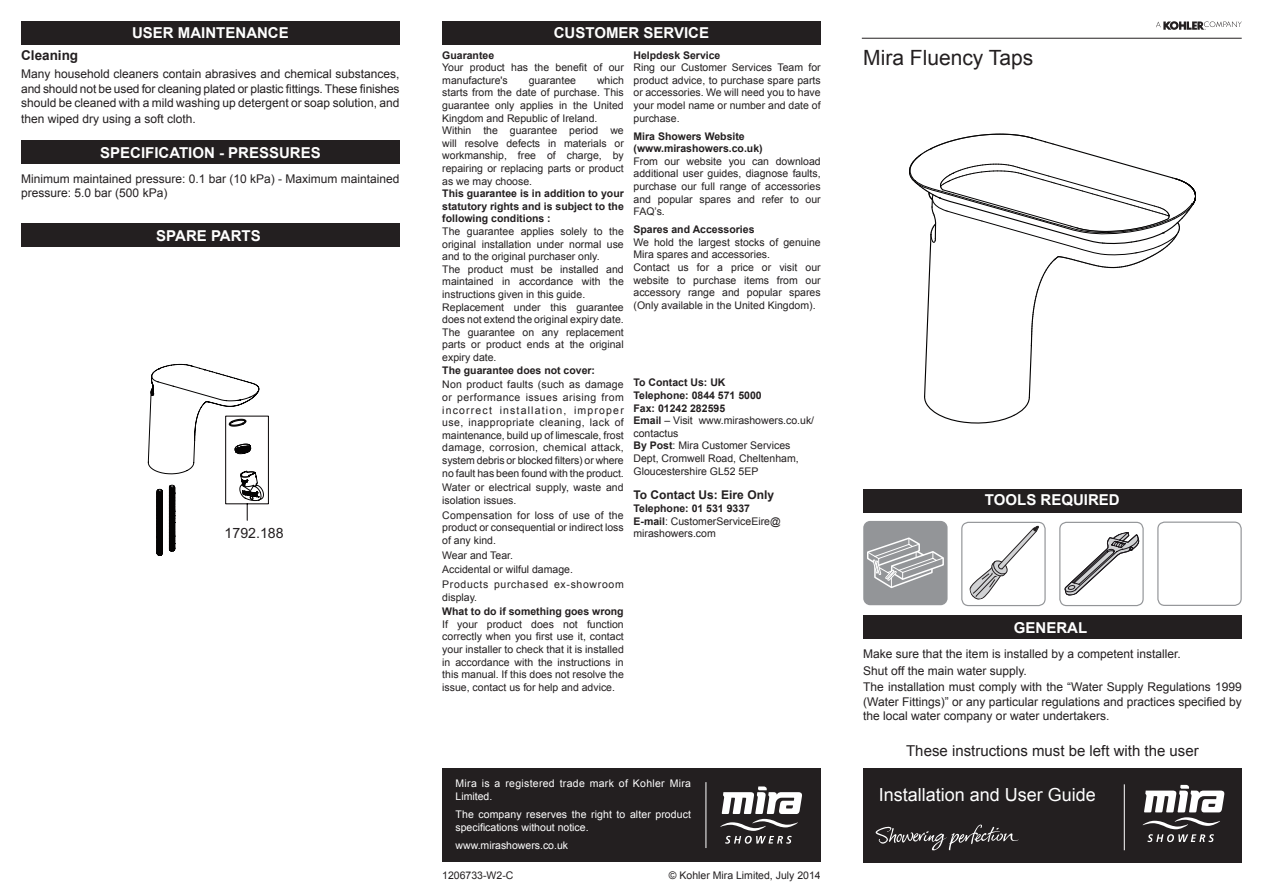
<style>
.page{position:relative;width:1263px;height:893px;background:#fff}
.page>*{position:absolute;margin:0;border:0;box-sizing:border-box;transform-origin:0 0}
.Title_2{font:21px "Arial";color:#231f20}
.Title_2-2{font:18px "Arial";color:#fff}
.Heading_1{font:700 15px "Arial";color:#fff}
.t1{font:15px "Arial";color:#231f20}
.t2{font:14.25px "Arial";color:#231f20}
.Heading_2{font:700 13.5px "Arial";color:#231f20}
.Body_Justify{font:12px/14.4px "Arial";color:#231f20;text-align:justify}
.Back_Page_Text{font:700 12px "Arial";color:#231f20}
.Body_Justify-2{font:10.5px/12.6px "Arial";color:#231f20;text-align:justify}
._1_2_3{font:700 10.5px/12.6px "Arial";color:#231f20;text-align:justify}
.Guarantee{font:10.5px/13.5px "Arial";letter-spacing:.01em;color:#fff}
.Guarantee-2{font:10.5px/13.5px "Arial";letter-spacing:.03em;color:#fff}
.Back_Page_Text-2{font:10.5px/12px "Arial";color:#231f20}
.Body_Justify-3{font:10.5px/12.6px "Arial";letter-spacing:.065em;color:#231f20}
.Back_Page_Text-3{font:700 10.5px "Arial";color:#231f20}
.s1{font-weight:700}
</style>
<div class="page">
<hr style="left:862px;top:38px;width:380px;height:1px;background:#231f20">
<svg style="left:1156px;top:21px;width:86px;height:9px"></svg>
<svg style="left:863px;top:768px;width:379px;height:95px;background:#302d2e"></svg>
<hr style="left:1124px;top:784px;width:1px;height:66px;background:#fff">
<div style="left:21px;top:21px;width:379px;height:23px;background:#231f20"></div>
<div style="left:21px;top:141px;width:379px;height:23px;background:#231f20"></div>
<div style="left:442px;top:768px;width:379px;height:94px;background:#231f20"></div>
<hr style="left:705px;top:782px;width:1px;height:66px;background:#fff">
<div style="left:21px;top:224px;width:379px;height:23px;background:#231f20"></div>
<div style="left:863px;top:489px;width:378px;height:23px;background:#231f20"></div>
<div style="left:863px;top:615px;width:379px;height:24px;background:#231f20"></div>
<svg style="left:909px;top:134px;width:287px;height:289px"></svg>
<svg style="left:148px;top:364px;width:121px;height:191px"></svg>
<div style="left:442px;top:21px;width:379px;height:23px;background:#231f20"></div>
<svg style="left:970px;top:526px;width:69px;height:73px"></svg>
<div style="left:863px;top:521px;width:84px;height:84px;background:#939598;border-radius:7px"></div>
<svg style="left:867px;top:537px;width:77px;height:51px"></svg>
<div style="left:961px;top:522px;width:85px;height:84px;border:1px solid #939598;border-radius:7px"></div>
<div style="left:1157px;top:522px;width:85px;height:84px;border:1px solid #939598;border-radius:7px"></div>
<div style="left:1059px;top:522px;width:85px;height:84px;border:1px solid #939598;border-radius:7px"></div>
<svg style="left:1064px;top:532px;width:76px;height:64px"></svg>
<p class="Heading_1" style="left:132px;top:23px;width:158px">USER MAINTENANCE</p>
<p class="Heading_2" style="left:21px;top:46px;width:59px">Cleaning</p>
<p class="Body_Justify" style="left:21px;top:67px;width:380px">Many household cleaners contain abrasives and chemical substances, and should not be used for cleaning plated or plastic fittings. These finishes should be cleaned with a mild washing up detergent or soap solution, and</p>
<p class="Body_Justify" style="left:21px;top:112px;width:176px">then wiped dry using a soft cloth.</p>
<p class="Heading_1" style="left:100px;top:143px;width:222px">SPECIFICATION - PRESSURES</p>
<p class="Body_Justify" style="left:21px;top:171px;width:380px">Minimum maintained pressure: 0.1 bar (10 kPa) - Maximum maintained pressure: 5.0 bar (500 kPa)</p>
<p class="Heading_1" style="left:156px;top:226px;width:106px">SPARE PARTS</p>
<p class="t2" style="left:225px;top:524px;width:61px">1792.188</p>
<p class="Heading_1" style="left:554px;top:23px;width:157px">CUSTOMER SERVICE</p>
<p class="_1_2_3" style="left:442px;top:49px;width:53px">Guarantee</p>
<p class="Body_Justify-2" style="left:442px;top:61px;width:183px">Your product has the benefit of our manufacture's</p>
<p class="Body_Justify-2" style="left:442px;top:74px;width:183px;text-indent:155px">which starts from the date of purchase. This guarantee only applies in the United Kingdom and Republic of Ireland.</p>
<p class="Body_Justify-2" style="left:442px;top:124px;width:183px">Within the guarantee period we will resolve defects in materials or workmanship, free of charge, by repairing or replacing parts or product as we may choose.</p>
<p class="_1_2_3" style="left:442px;top:188px;width:183px">This guarantee is in addition to your statutory rights and is subject to the following conditions :</p>
<p class="Body_Justify-2" style="left:442px;top:225px;width:183px">The guarantee applies solely to the original installation under normal use and to the original purchaser only.</p>
<p class="Body_Justify-2" style="left:442px;top:263px;width:183px">The product must be installed and maintained in accordance with the instructions given in this guide.</p>
<p class="Body_Justify-2" style="left:442px;top:301px;width:183px">Replacement under this guarantee does not extend the original expiry date.<br>The guarantee on any replacement parts or product ends at the original expiry date.</p>
<p class="_1_2_3" style="left:442px;top:364px;width:154px">The guarantee does not cover:</p>
<p class="Body_Justify-2" style="left:442px;top:378px;width:183px">Non product faults (such as damage or performance issues arising from incorrect installation, improper use, inappropriate cleaning, lack of maintenance, build up of limescale, frost damage, corrosion, chemical attack, system debris or blocked filters) or where no fault has been found with the product.</p>
<p class="Body_Justify-2" style="left:442px;top:481px;width:183px">Water or electrical supply, waste and isolation issues.</p>
<p class="Body_Justify-2" style="left:442px;top:509px;width:183px">Compensation for loss of use of the product or consequential or indirect loss of any kind.</p>
<p class="Body_Justify-2" style="left:442px;top:549px;width:72px">Wear and Tear.</p>
<p class="Body_Justify-2" style="left:442px;top:563px;width:132px">Accidental or wilful damage.</p>
<p class="Body_Justify-3" style="left:442px;top:578px;width:183px">Products purchased ex-showroom display.</p>
<p class="_1_2_3" style="left:442px;top:605px;width:183px">What to do if something goes wrong</p>
<p class="Body_Justify-2" style="left:442px;top:618px;width:183px">If your product does not function correctly when you first use it, contact your installer to check that it is installed in accordance with the instructions in this manual. If this does not resolve the issue, contact us for help and advice.</p>
<p class="Body_Justify-2" style="left:529px;top:74px;width:49px">guarantee</p>
<p class="_1_2_3" style="left:633px;top:49px;width:88px">Helpdesk Service</p>
<p class="Body_Justify-2" style="left:633px;top:61px;width:189px">Ring our Customer Services Team for product advice, to purchase spare parts or accessories. We will need you to have your model name or number and date of purchase.</p>
<p class="_1_2_3" style="left:633px;top:130px;width:113px">Mira Showers Website</p>
<p class="_1_2_3" style="left:633px;top:143px;width:131px">(www.mirashowers.co.uk)</p>
<p class="Body_Justify-2" style="left:633px;top:155px;width:189px">From our website you can download additional user guides, diagnose faults, purchase our full range of accessories and popular spares and refer to our FAQ’s.</p>
<p class="_1_2_3" style="left:633px;top:224px;width:123px">Spares and Accessories</p>
<p class="Body_Justify-2" style="left:633px;top:236px;width:189px">We hold the largest stocks of genuine<br>Mira spares and accessories.</p>
<p class="Body_Justify-2" style="left:633px;top:261px;width:189px">Contact us for a price or visit our website to purchase items from our accessory range and popular spares (Only available in the United Kingdom).</p>
<p class="_1_2_3" style="left:633px;top:377px;width:93px">To Contact Us: UK</p>
<p class="_1_2_3" style="left:633px;top:389px;width:130px">Telephone: 0844 571 5000</p>
<p class="_1_2_3" style="left:633px;top:402px;width:93px">Fax: 01242 282595</p>
<p class="Body_Justify-2" style="left:633px;top:414px;width:182px"><span class="s1">Email</span> – Visit www.mirashowers.co.uk/ contactus</p>
<p class="Body_Justify-2" style="left:633px;top:439px;width:167px;text-align:left"><span class="s1">By Post</span>: Mira Customer Services<br>Dept, Cromwell Road, Cheltenham,<br>Gloucestershire GL52 5EP</p>
<p class="Back_Page_Text" style="left:633px;top:487px;width:142px">To Contact Us: Eire Only</p>
<p class="Back_Page_Text-3" style="left:633px;top:501px;width:118px">Telephone: 01 531 9337</p>
<p class="Back_Page_Text-2" style="left:633px;top:515px;width:149px"><span class="s1">E-mail</span>: CustomerServiceEire@ mirashowers.com</p>
<p class="Guarantee-2" style="left:455px;top:776px;width:237px">Mira is a registered trade mark of Kohler Mira<br>Limited.</p>
<p class="Guarantee" style="left:455px;top:807px;width:237px">The company reserves the right to alter product specifications without notice.</p>
<p class="Guarantee" style="left:455px;top:839px;width:114px">www.mirashowers.co.uk</p>
<p class="Body_Justify-2" style="left:442px;top:869px;width:73px">1206733-W2-C</p>
<p class="Body_Justify-2" style="left:669px;top:869px;width:153px">© Kohler Mira Limited, July 2014</p>
<p class="Title_2" style="left:863px;top:44px;width:171px">Mira Fluency Taps</p>
<p class="Heading_1" style="left:985px;top:490px;width:136px">TOOLS REQUIRED</p>
<p class="Heading_1" style="left:1014px;top:617px;width:75px">GENERAL</p>
<p class="Body_Justify" style="left:863px;top:647px;width:319px">Make sure that the item is installed by a competent installer.</p>
<p class="Body_Justify" style="left:863px;top:663px;width:165px">Shut off the main water supply.</p>
<p class="Body_Justify" style="left:863px;top:680px;width:380px">The installation must comply with the “Water Supply Regulations 1999 (Water Fittings)” or any particular regulations and practices specified by the local water company or water undertakers.</p>
<p class="t1" style="left:906px;top:741px;width:294px">These instructions must be left with the user</p>
<p class="Title_2-2" style="left:879px;top:783px;width:219px">Installation and User Guide</p>
</div>
